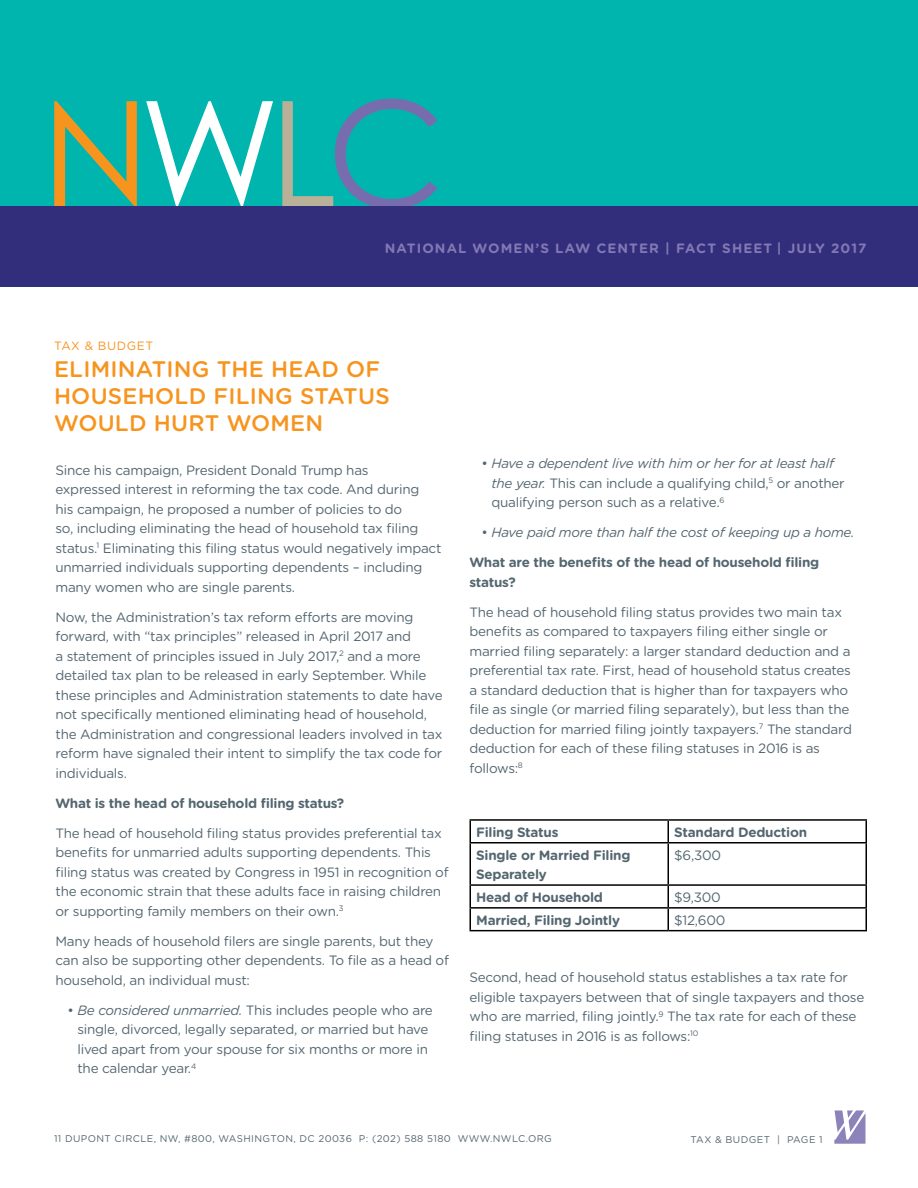
<style>
.page{position:relative;width:918px;height:1188px;background:#fff}
.page>*{position:absolute;margin:0;border:0;box-sizing:border-box;transform-origin:0 0}
.t1{font:500 22.5px/27px "Gotham Rounded";letter-spacing:.01em;color:#f7941e}
.t2{font:13.5px/19.5px "Gotham Rounded";letter-spacing:-.02em;color:#546670}
.t3{font:700 13.5px/19.5px "Gotham Rounded";letter-spacing:-.02em;color:#546670}
.t4{font:italic 13.5px "Gotham Rounded";letter-spacing:-.02em;color:#546670}
.t5{font:700 13.5px "Gotham Rounded";letter-spacing:.08em;color:#8278b4}
.t6{font:12px "Gotham Rounded";letter-spacing:.05em;color:#f7941e}
.t7{font:9.75px "Gotham Rounded";letter-spacing:.04em;color:#546670}
.s1{font-style:italic}
.s2{font-style:normal}
</style>
<div class="page">
<svg style="left:834px;top:1110px;width:32px;height:34px"></svg>
<div style="left:0;top:0;width:918px;height:287px;background:#00b5ad"></div>
<svg style="left:282px;top:99px;width:156px;height:107px"></svg>
<svg style="left:146px;top:101px;width:127px;height:105px"></svg>
<svg style="left:54px;top:101px;width:83px;height:105px"></svg>
<div style="left:0;top:206px;width:918px;height:81px;background:#332e7b"></div>
<hr style="left:470px;top:819px;width:198px;height:2px;background:#000">
<svg style="left:470px;top:821px;width:1px;height:21px"></svg>
<hr style="left:668px;top:819px;width:199px;height:2px;background:#000">
<svg style="left:668px;top:821px;width:1px;height:21px"></svg>
<svg style="left:866px;top:821px;width:1px;height:21px"></svg>
<hr style="left:470px;top:842px;width:198px;height:2px;background:#000">
<hr style="left:470px;top:844px;width:1px;height:40px;background:#000">
<hr style="left:668px;top:842px;width:199px;height:2px;background:#000">
<hr style="left:668px;top:844px;width:1px;height:40px;background:#000">
<hr style="left:866px;top:844px;width:1px;height:40px;background:#000">
<hr style="left:470px;top:884px;width:198px;height:2px;background:#000">
<hr style="left:668px;top:884px;width:199px;height:2px;background:#000">
<hr style="left:470px;top:907px;width:198px;height:2px;background:#000">
<svg style="left:470px;top:886px;width:1px;height:44px"></svg>
<hr style="left:668px;top:907px;width:199px;height:2px;background:#000">
<svg style="left:668px;top:886px;width:1px;height:44px"></svg>
<svg style="left:866px;top:886px;width:1px;height:44px"></svg>
<hr style="left:470px;top:930px;width:198px;height:1px;background:#000">
<hr style="left:668px;top:930px;width:199px;height:1px;background:#000">
<p class="t5" style="left:385px;top:238px;width:483px">NATIONAL WOMEN’S LAW CENTER | FACT SHEET | JULY 2017</p>
<p class="t6" style="left:54px;top:338px;width:101px">TAX &amp; BUDGET</p>
<h1 class="t1" style="left:54px;top:355px;width:337px">ELIMINATING THE HEAD OF<br>HOUSEHOLD FILING STATUS<br>WOULD HURT WOMEN</h1>
<p class="t2" style="left:55px;top:460px;width:388px">Since his campaign, President Donald Trump has<br>expressed interest in reforming the tax code. And during<br>his campaign, he proposed a number of policies to do<br>so, including eliminating the head of household tax filing status.<sup>1</sup> Eliminating this filing status would negatively impact unmarried individuals supporting dependents – including many women who are single parents.</p>
<p class="t2" style="left:56px;top:607px;width:389px">Now, the Administration’s tax reform efforts are moving forward, with “tax principles” released in April 2017 and<br>a statement of principles issued in July 2017,<sup>2</sup> and a more detailed tax plan to be released in early September. While these principles and Administration statements to date have not specifically mentioned eliminating head of household, the Administration and congressional leaders involved in tax reform have signaled their intent to simplify the tax code for individuals.</p>
<p class="t3" style="left:56px;top:793px;width:290px">What is the head of household filing status?</p>
<p class="t2" style="left:56px;top:823px;width:395px">The head of household filing status provides preferential tax benefits for unmarried adults supporting dependents. This filing status was created by Congress in 1951 in recognition of the economic strain that these adults face in raising children or supporting family members on their own.<sup>3</sup></p>
<p class="t2" style="left:56px;top:931px;width:395px">Many heads of household filers are single parents, but they can also be supporting other dependents. To file as a head of household, an individual must:</p>
<p class="t2" style="left:77px;top:1000px;width:357px;text-indent:-10px">• <span class="s1">Be considered unmarried.</span> This includes people who are single, divorced, legally separated, or married but have lived apart from your spouse for six months or more in the calendar year.<sup>4</sup></p>
<p class="t2" style="left:491px;top:453px;width:355px;text-indent:-10px">• <span class="s1">Have a dependent live with him or her for at least half the year.</span> This can include a qualifying child,<sup>5</sup> or another qualifying person such as a relative.<sup>6</sup></p>
<p class="t4" style="left:481px;top:523px;width:375px"><span class="s2">•</span> Have paid more than half the cost of keeping up a home.</p>
<p class="t3" style="left:469px;top:552px;width:351px">What are the benefits of the head of household filing status?</p>
<p class="t2" style="left:469px;top:601px;width:384px">The head of household filing status provides two main tax benefits as compared to taxpayers filing either single or married filing separately: a larger standard deduction and a preferential tax rate. First, head of household status creates a standard deduction that is higher than for taxpayers who file as single (or married filing separately), but less than the deduction for married filing jointly taxpayers.<sup>7</sup> The standard deduction for each of these filing statuses in 2016 is as follows:<sup>8</sup></p>
<p class="t3" style="left:476px;top:822px;width:84px">Filing Status</p>
<p class="t3" style="left:674px;top:822px;width:134px">Standard Deduction</p>
<p class="t3" style="left:476px;top:844px;width:156px">Single or Married Filing<br>Separately</p>
<p class="t2" style="left:674px;top:844px;width:48px">$6,300</p>
<p class="t3" style="left:476px;top:887px;width:128px">Head of Household</p>
<p class="t2" style="left:674px;top:887px;width:48px">$9,300</p>
<p class="t3" style="left:476px;top:910px;width:145px">Married, Filing Jointly</p>
<p class="t2" style="left:674px;top:910px;width:53px">$12,600</p>
<p class="t2" style="left:470px;top:967px;width:396px">Second, head of household status establishes a tax rate for eligible taxpayers between that of single taxpayers and those who are married, filing jointly.<sup>9</sup> The tax rate for each of these filing statuses in 2016 is as follows:<sup>10</sup></p>
<p class="t7" style="left:54px;top:1132px;width:499px">11 DUPONT CIRCLE, NW, #800, WASHINGTON, DC 20036 P: (202) 588 5180 WWW.NWLC.ORG</p>
<p class="t7" style="left:690px;top:1133px;width:134px">TAX &amp; BUDGET | PAGE 1</p>
</div>
